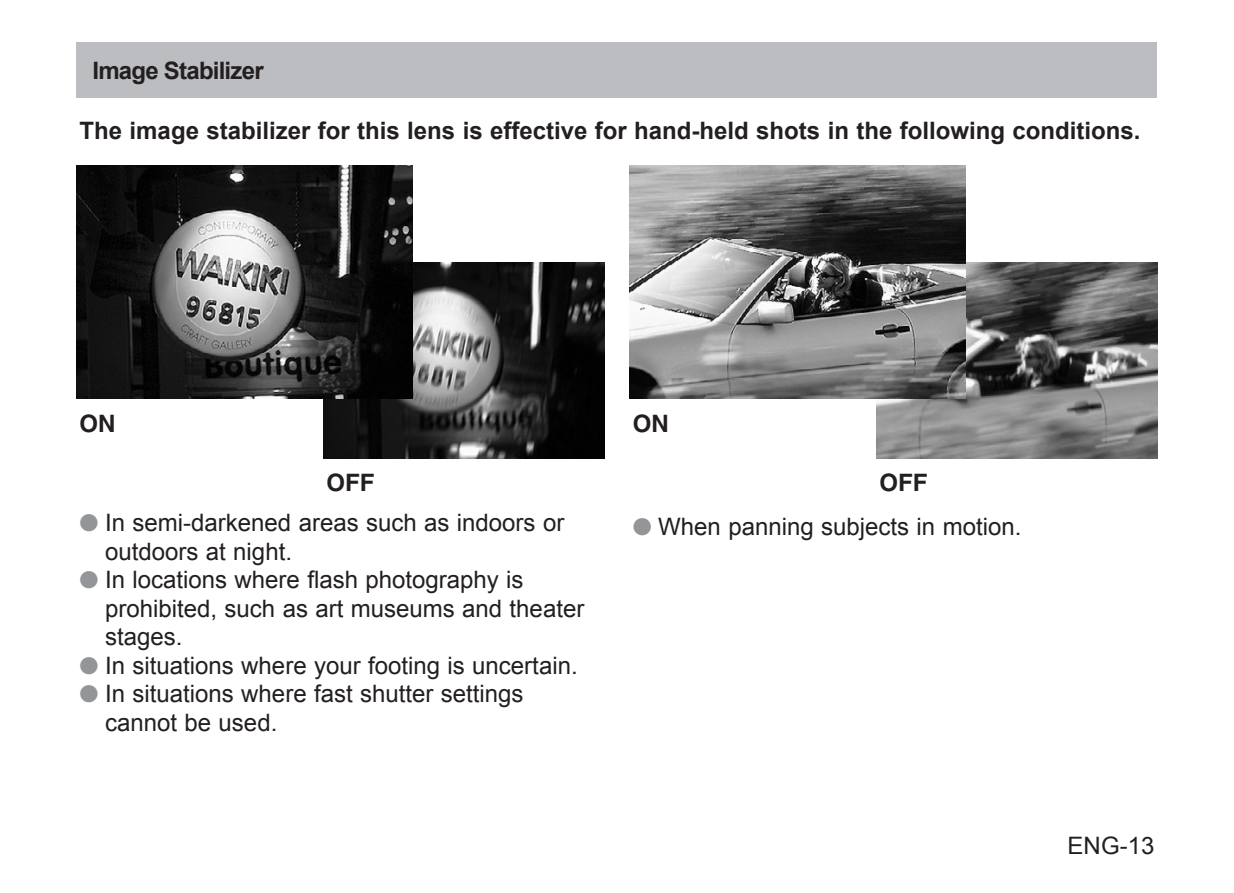
<style>
.page{position:relative;width:1234px;height:893px;background:#fff}
.page>*{position:absolute;margin:0;border:0;box-sizing:border-box;transform-origin:0 0}
.t1{font:24px/28.5px "Arial";color:#231f20}
.t2{font:700 24px "Arial";color:#231f20}
.t3{font:700 24px "Arial";letter-spacing:-.03em;color:#231f20}
.t4{font:700 24px "Helvetica";color:#231f20}
.s1{color:#939598}
</style>
<div class="page">
<img style="left:876px;top:263px;width:281px;height:195px">
<img style="left:629px;top:165px;width:336px;height:234px">
<img style="left:323px;top:263px;width:281px;height:195px">
<img style="left:77px;top:165px;width:335px;height:234px">
<div style="left:77px;top:43px;width:1080px;height:55px;background:#bcbdc0"></div>
<p class="t3" style="left:92px;top:54px;width:173px">Image Stabilizer</p>
<p class="t2" style="left:80px;top:115px;width:1062px">The image stabilizer for this lens is effective for hand-held shots in the following conditions.</p>
<p class="t4" style="left:80px;top:408px;width:38px">ON</p>
<p class="t4" style="left:632px;top:408px;width:37px">ON</p>
<p class="t4" style="left:326px;top:468px;width:49px">OFF</p>
<p class="t4" style="left:879px;top:468px;width:49px">OFF</p>
<p class="t1" style="left:105px;top:509px;width:460px;text-indent:-26px"><span class="s1">●</span> In semi-darkened areas such as indoors or outdoors at night.</p>
<p class="t1" style="left:105px;top:566px;width:480px;text-indent:-26px"><span class="s1">●</span> In locations where flash photography is prohibited, such as art museums and theater stages.</p>
<p class="t1" style="left:80px;top:651px;width:499px"><span class="s1">●</span> In situations where your footing is uncertain.</p>
<p class="t1" style="left:105px;top:680px;width:420px;text-indent:-26px"><span class="s1">●</span> In situations where fast shutter settings cannot be used.</p>
<p class="t1" style="left:632px;top:512px;width:390px"><span class="s1">●</span> When panning subjects in motion.</p>
<p class="t1" style="left:1067px;top:831px;width:88px">ENG-13</p>
</div>
